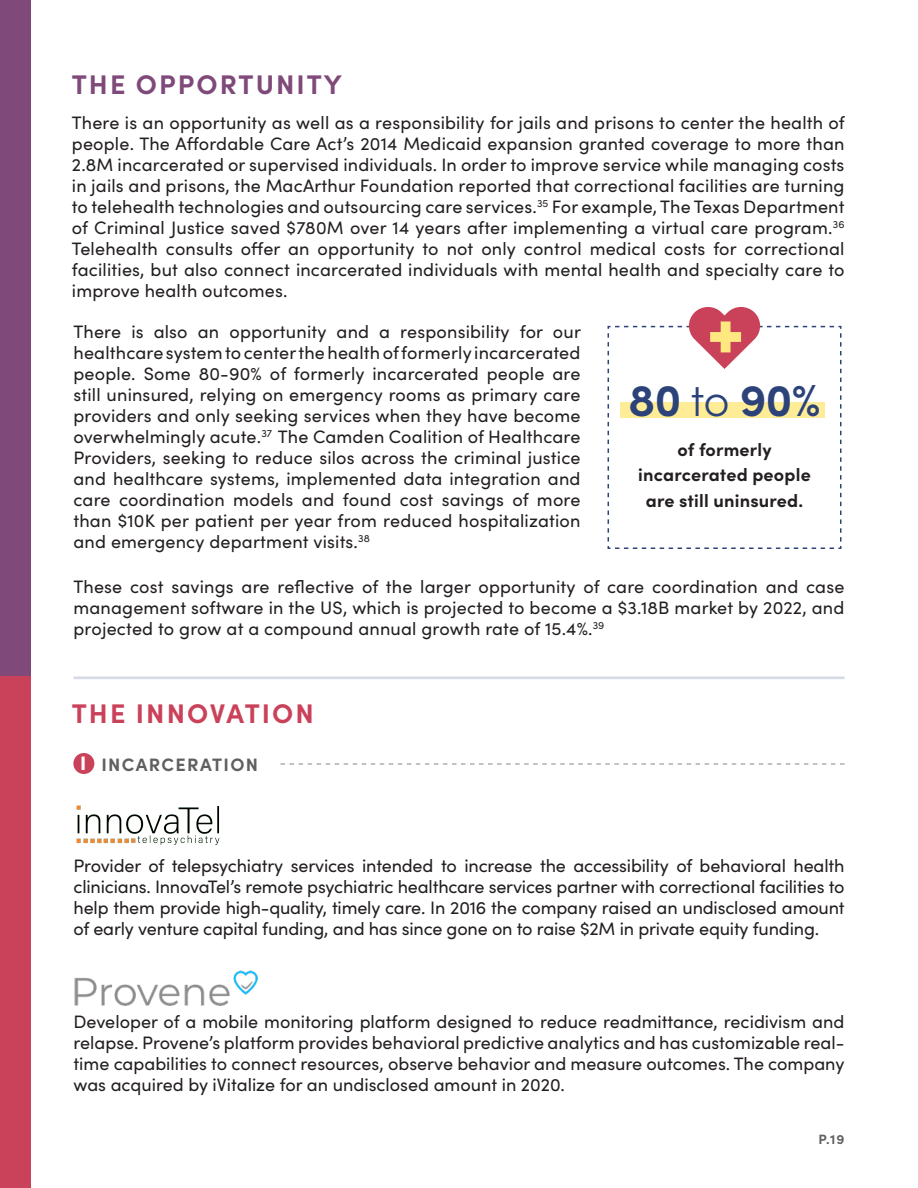
<style>
.page{position:relative;width:918px;height:1188px;background:#fff}
.page>*{position:absolute;margin:0;border:0;box-sizing:border-box;transform-origin:0 0}
.t1{font:700 45px "Sofia Pro";color:#2c4379}
.t2{font:700 27px "Sofia Pro";letter-spacing:.075em;color:#7f4979}
.t3{font:700 27px "Sofia Pro";letter-spacing:.075em;color:#ca415a}
.t4{font:900 19.5px "Sofia Pro";color:#fff}
.t5{font:18px/21px "Sofia Pro";color:#231f20;text-align:justify}
.t6{font:700 18px/25.5px "Sofia Pro";letter-spacing:.01em;color:#231f20;text-align:center}
.t7{font:700 18px "Sofia Pro";letter-spacing:.075em;color:#606060}
.t8{font:700 13.5px "Sofia Pro";color:#606060}
.s1{font-weight:300}
</style>
<div class="page">
<div style="left:0;top:0;width:31px;height:708px;background:#7f4979"></div>
<div style="left:0;top:676px;width:31px;height:512px;background:#ca415a"></div>
<hr style="left:74px;top:677px;width:770px;height:2px;background:#d5dae4">
<img style="left:76px;top:805px;width:144px;height:40px">
<img style="left:74px;top:970px;width:184px;height:36px">
<div style="left:73px;top:753px;width:21px;height:21px;background:#ca415a;border-radius:50%"></div>
<svg style="left:280px;top:764px;width:564px;height:1px"></svg>
<svg style="left:608px;top:307px;width:234px;height:242px"></svg>
<p class="t2" style="left:72px;top:64px;width:272px">THE OPPORTUNITY</p>
<p class="t5" style="left:72px;top:111px;width:775px">There is an opportunity as well as a responsibility for jails and prisons to center the health of people. The Affordable Care Act’s 2014 Medicaid expansion granted coverage to more than 2.8M incarcerated or supervised individuals. In order to improve service while managing costs in jails and prisons, the MacArthur Foundation reported that correctional facilities are turning to telehealth technologies and outsourcing care services.<sup>35</sup> For example, The Texas Department of Criminal Justice saved $780M over 14 years after implementing a virtual care program.<sup>36<br></sup>Telehealth consults offer an opportunity to not only control medical costs for correctional facilities, but also connect incarcerated individuals with mental health and specialty care to improve health outcomes.</p>
<p class="t5" style="left:74px;top:320px;width:509px">There is also an opportunity and a responsibility for our healthcare system to center the health of formerly incarcerated people. Some 80-90% of formerly incarcerated people are still uninsured, relying on emergency rooms as primary care providers and only seeking services when they have become overwhelmingly acute.<sup>37</sup> The Camden Coalition of Healthcare Providers, seeking to reduce silos across the criminal justice and healthcare systems, implemented data integration and care coordination models and found cost savings of more than $10K per patient per year from reduced hospitalization and emergency department visits.<sup>38</sup></p>
<p class="t1" style="left:628px;top:365px;width:194px">80 <span class="s1">to</span> 90%</p>
<p class="t6" style="left:638px;top:435px;width:174px">of formerly incarcerated people are still uninsured.</p>
<p class="t5" style="left:74px;top:576px;width:772px">These cost savings are reflective of the larger opportunity of care coordination and case management software in the US, which is projected to become a $3.18B market by 2022, and projected to grow at a compound annual growth rate of 15.4%.<sup>39</sup></p>
<p class="t3" style="left:72px;top:693px;width:243px">THE INNOVATION</p>
<p class="t4" style="left:80px;top:748px;width:8px">I</p>
<p class="t7" style="left:101px;top:751px;width:158px">INCARCERATION</p>
<p class="t5" style="left:74px;top:854px;width:773px">Provider of telepsychiatry services intended to increase the accessibility of behavioral health clinicians. InnovaTel’s remote psychiatric healthcare services partner with correctional facilities to help them provide high-quality, timely care. In 2016 the company raised an undisclosed amount of early venture capital funding, and has since gone on to raise $2M in private equity funding.</p>
<p class="t5" style="left:74px;top:1010px;width:773px">Developer of a mobile monitoring platform designed to reduce readmittance, recidivism and relapse. Provene’s platform provides behavioral predictive analytics and has customizable real&shy;time capabilities to connect resources, observe behavior and measure outcomes. The company was acquired by iVitalize for an undisclosed amount in 2020.</p>
<p class="t8" style="left:818px;top:1129px;width:28px">P.19</p>
</div>
